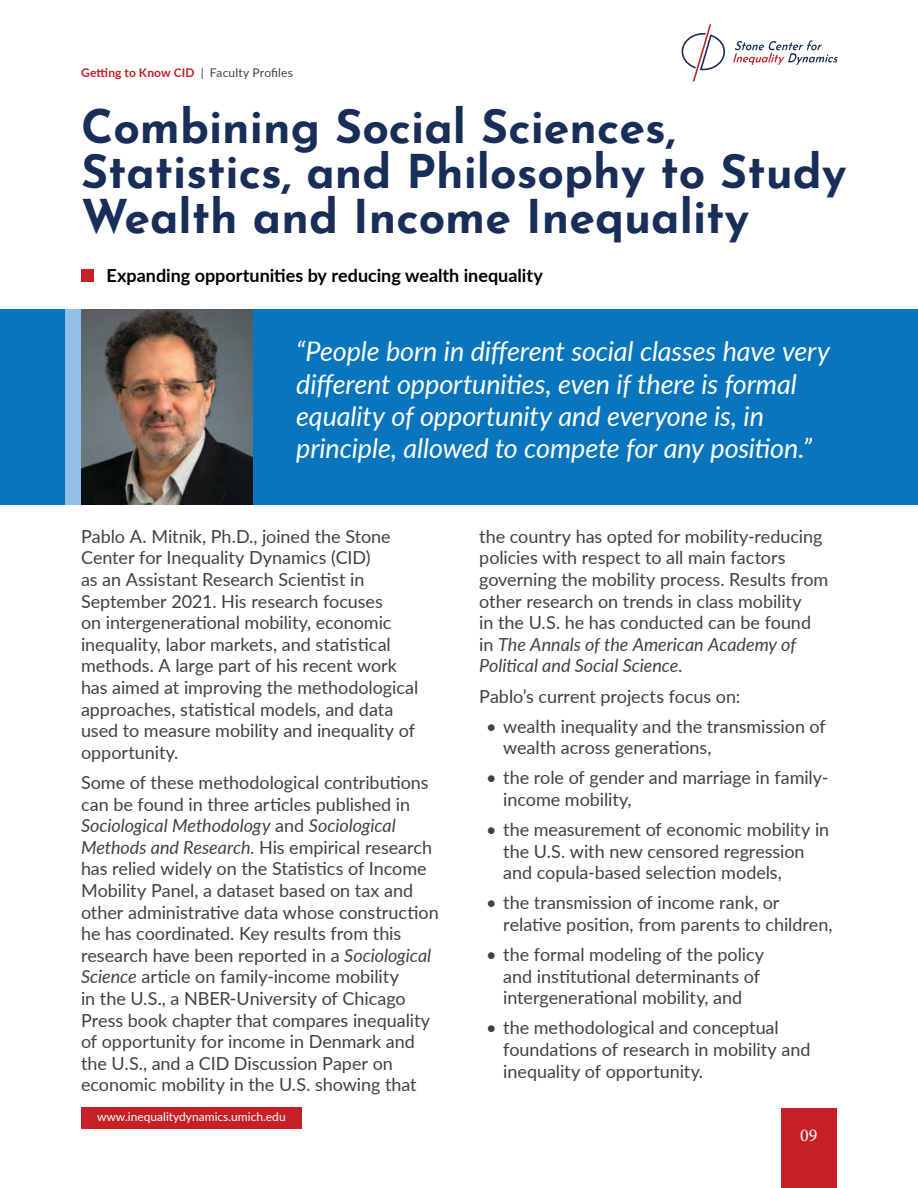
<style>
.page{position:relative;width:918px;height:1188px;background:#fff}
.page>*{position:absolute;margin:0;border:0;box-sizing:border-box;transform-origin:0 0}
.t1{font:700 46.5px/45px "Josefin Sans";color:#192d59}
.t2{font:italic 27px/32.4px "Lato";letter-spacing:-.005em;color:#fff}
.t3{font:18px/21.6px "Lato";letter-spacing:-.005em;color:#414142}
.t4{font:700 18px "Lato";color:#000002}
.t5{font:18px "Minion Pro";color:#fff}
.t6{font:700 12px "Lato";letter-spacing:.01em;color:#c42026}
.t7{font:12px "Lato";color:#fff}
.s1{font-weight:400;color:#414142}
.s2{font-style:italic}
</style>
<div class="page">
<div style="left:781px;top:1108px;width:56px;height:80px;background:#c42026"></div>
<svg style="left:682px;top:24px;width:43px;height:57px"></svg>
<svg style="left:733px;top:40px;width:105px;height:25px"></svg>
<div style="left:81px;top:269px;width:13px;height:13px;background:#c42026"></div>
<div style="left:81px;top:1107px;width:221px;height:21px;background:#c42026"></div>
<div style="left:0;top:309px;width:918px;height:196px;background:#0875bc"></div>
<div style="left:65px;top:309px;width:16px;height:196px;background:#93bfe7"></div>
<img style="left:81px;top:310px;width:172px;height:195px">
<p class="t6" style="left:81px;top:64px;width:214px">Getting to Know CID <span class="s1">| Faculty Profiles</span></p>
<h1 class="t1" style="left:81px;top:97px;width:767px">Combining Social Sciences,<br>Statistics, and Philosophy to Study<br>Wealth and Income Inequality</h1>
<p class="t4" style="left:107px;top:262px;width:438px">Expanding opportunities by reducing wealth inequality</p>
<p class="t2" style="left:296px;top:334px;width:535px">“People born in different social classes have very different opportunities, even if there is formal equality of opportunity and everyone is, in principle, allowed to compete for any position.”</p>
<p class="t3" style="left:81px;top:525px;width:339px">Pablo A. Mitnik, Ph.D., joined the Stone Center for Inequality Dynamics (CID)<br>as an Assistant Research Scientist in September 2021. His research focuses<br>on intergenerational mobility, economic inequality, labor markets, and statistical methods. A large part of his recent work has aimed at improving the methodological approaches, statistical models, and data used to measure mobility and inequality of opportunity.</p>
<p class="t3" style="left:81px;top:771px;width:359px">Some of these methodological contributions can be found in three articles published in <span class="s2">Sociological Methodology</span> and <span class="s2">Sociological Methods and Research</span>. His empirical research has relied widely on the Statistics of Income Mobility Panel, a dataset based on tax and other administrative data whose construction he has coordinated. Key results from this research have been reported in a <span class="s2">Sociological Science</span> article on family-income mobility<br>in the U.S., a NBER-University of Chicago Press book chapter that compares inequality of opportunity for income in Denmark and the U.S., and a CID Discussion Paper on economic mobility in the U.S. showing that</p>
<p class="t7" style="left:97px;top:1108px;width:190px">www.inequalitydynamics.umich.edu</p>
<p class="t3" style="left:479px;top:525px;width:351px">the country has opted for mobility-reducing policies with respect to all main factors governing the mobility process. Results from other research on trends in class mobility<br>in the U.S. he has conducted can be found in <span class="s2">The Annals of the American Academy of Political and Social Science</span>.</p>
<p class="t3" style="left:479px;top:684px;width:263px">Pablo’s current projects focus on:</p>
<p class="t3" style="left:503px;top:715px;width:324px;text-indent:-17px">• wealth inequality and the transmission of wealth across generations,</p>
<p class="t3" style="left:503px;top:766px;width:327px;text-indent:-17px">• the role of gender and marriage in family&shy;income mobility,</p>
<p class="t3" style="left:503px;top:818px;width:328px;text-indent:-17px">• the measurement of economic mobility in the U.S. with new censored regression and copula-based selection models,</p>
<p class="t3" style="left:503px;top:891px;width:331px;text-indent:-17px">• the transmission of income rank, or relative position, from parents to children,</p>
<p class="t3" style="left:503px;top:943px;width:262px;text-indent:-17px">• the formal modeling of the policy and institutional determinants of intergenerational mobility, and</p>
<p class="t3" style="left:503px;top:1016px;width:309px;text-indent:-17px">• the methodological and conceptual foundations of research in mobility and inequality of opportunity.</p>
<p class="t5" style="left:800px;top:1123px;width:19px">09</p>
</div>
